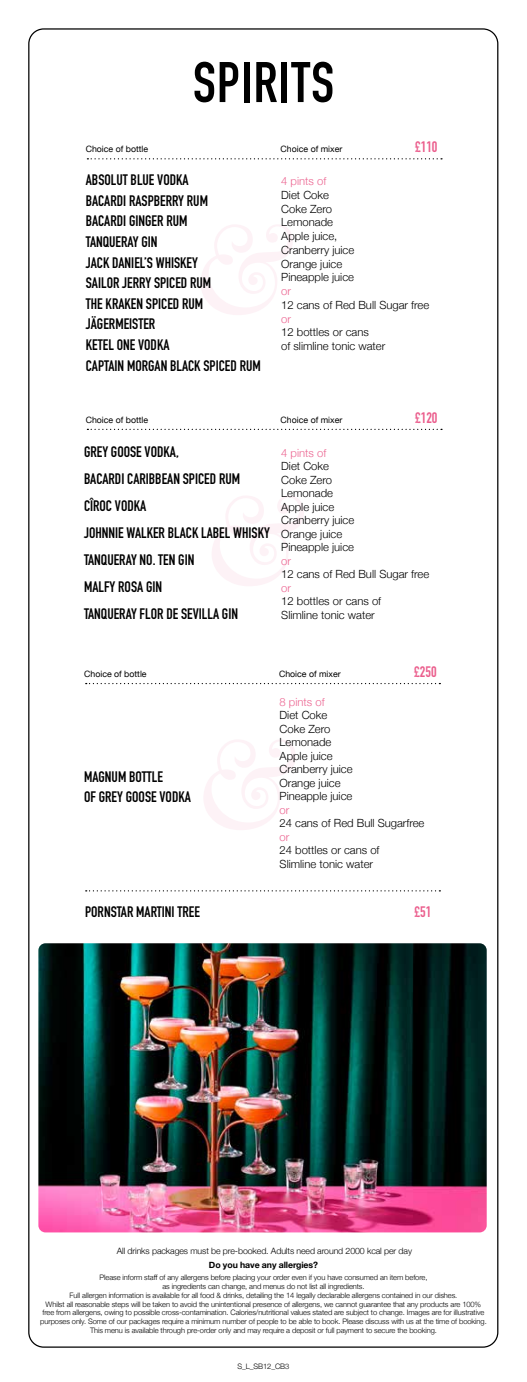
<style>
.page{position:relative;width:527px;height:1382px;background:#fff}
.page>*{position:absolute;margin:0;border:0;box-sizing:border-box;transform-origin:0 0}
.t1{font:700 56.25px "DIN Condensed";letter-spacing:.02em;color:#000}
.t2{font:700 15px/20.6px "DIN Condensed";color:#000}
.t3{font:700 15px "DIN Condensed";color:#eb5e8d}
.t4{font:300 11.25px/13.5px "Helvetica Neue";color:#000}
.t5{font:300 11.25px "Helvetica Neue";color:#ec6591}
.t6{font:8.75px "Helvetica Neue";color:#000}
.t7{font:300 8.75px "Helvetica Neue";letter-spacing:-.01em;color:#000}
.t8{font:700 8.75px "Helvetica Neue";letter-spacing:-.01em;color:#000}
.t9{font:300 7.5px/8.8px "Helvetica Neue";letter-spacing:-.01em;color:#000;text-align:center}
</style>
<div class="page">
<svg style="left:212px;top:496px;width:92px;height:90px"></svg>
<svg style="left:201px;top:225px;width:91px;height:90px"></svg>
<svg style="left:87px;top:158px;width:354px;height:1px"></svg>
<svg style="left:87px;top:429px;width:354px;height:1px"></svg>
<svg style="left:204px;top:740px;width:91px;height:90px"></svg>
<img style="left:38px;top:943px;width:448px;height:289px">
<svg style="left:86px;top:683px;width:354px;height:1px"></svg>
<svg style="left:86px;top:890px;width:354px;height:1px"></svg>
<h1 class="t1" style="left:193px;top:45px;width:142px">SPIRITS</h1>
<p class="t6" style="left:86px;top:143px;width:64px">Choice of bottle</p>
<p class="t6" style="left:280px;top:143px;width:63px">Choice of mixer</p>
<h2 class="t3" style="left:415px;top:137px;width:24px">£110</h2>
<h3 class="t5" style="left:281px;top:172px;width:46px">4 pints of</h3>
<h3 class="t4" style="left:281px;top:187px;width:74px">Diet Coke<br>Coke Zero<br>Lemonade<br>Apple juice,<br>Cranberry juice<br>Orange juice<br>Pineapple juice</h3>
<h3 class="t5" style="left:281px;top:282px;width:11px">or</h3>
<h3 class="t4" style="left:281px;top:297px;width:149px">12 cans of Red Bull Sugar free</h3>
<h3 class="t5" style="left:281px;top:310px;width:11px">or</h3>
<h3 class="t4" style="left:281px;top:325px;width:105px">12 bottles or cans<br>of slimline tonic water</h3>
<h2 class="t2" style="left:86px;top:169px;width:176px">ABSOLUT BLUE VODKA<br>BACARDI RASPBERRY RUM<br>BACARDI GINGER RUM<br>TANQUERAY GIN<br>JACK DANIEL’S WHISKEY<br>SAILOR JERRY SPICED RUM<br>THE KRAKEN SPICED RUM<br>JÄGERMEISTER<br>KETEL ONE VODKA<br>CAPTAIN MORGAN BLACK SPICED RUM</h2>
<p class="t6" style="left:86px;top:414px;width:64px">Choice of bottle</p>
<p class="t6" style="left:280px;top:414px;width:63px">Choice of mixer</p>
<h2 class="t3" style="left:415px;top:408px;width:24px">£120</h2>
<h2 class="t2" style="left:84px;top:438px;width:187px;line-height:27px">GREY GOOSE VODKA,<br>BACARDI CARIBBEAN SPICED RUM<br>CÎROC VODKA<br>JOHNNIE WALKER BLACK LABEL WHISKY<br>TANQUERAY NO. TEN GIN<br>MALFY ROSA GIN<br>TANQUERAY FLOR DE SEVILLA GIN</h2>
<h3 class="t5" style="left:281px;top:444px;width:46px">4 pints of</h3>
<h3 class="t4" style="left:281px;top:459px;width:74px">Diet Coke<br>Coke Zero<br>Lemonade<br>Apple juice<br>Cranberry juice<br>Orange juice<br>Pineapple juice</h3>
<h3 class="t5" style="left:281px;top:552px;width:11px">or</h3>
<h3 class="t4" style="left:281px;top:567px;width:149px">12 cans of Red Bull Sugar free</h3>
<h3 class="t5" style="left:281px;top:579px;width:11px">or</h3>
<h3 class="t4" style="left:281px;top:594px;width:101px">12 bottles or cans of<br>Slimline tonic water</h3>
<p class="t6" style="left:84px;top:668px;width:64px">Choice of bottle</p>
<p class="t6" style="left:279px;top:668px;width:63px">Choice of mixer</p>
<h2 class="t3" style="left:414px;top:662px;width:24px">£250</h2>
<h2 class="t2" style="left:84px;top:766px;width:108px;line-height:20px">MAGNUM BOTTLE<br>OF GREY GOOSE VODKA</h2>
<h3 class="t5" style="left:279px;top:693px;width:46px">8 pints of</h3>
<h3 class="t4" style="left:279px;top:708px;width:74px">Diet Coke<br>Coke Zero<br>Lemonade<br>Apple juice<br>Cranberry juice<br>Orange juice<br>Pineapple juice</h3>
<h3 class="t5" style="left:279px;top:801px;width:11px">or</h3>
<h3 class="t4" style="left:279px;top:816px;width:146px">24 cans of Red Bull Sugarfree</h3>
<h3 class="t5" style="left:279px;top:828px;width:11px">or</h3>
<h3 class="t4" style="left:279px;top:843px;width:101px">24 bottles or cans of<br>Slimline tonic water</h3>
<h2 class="t2" style="left:85px;top:902px;width:116px">PORNSTAR MARTINI TREE</h2>
<h2 class="t3" style="left:414px;top:902px;width:18px">£51</h2>
<p class="t7" style="left:117px;top:1244px;width:296px">All drinks packages must be pre-booked. Adults need around 2000 kcal per day</p>
<p class="t8" style="left:209px;top:1258px;width:110px">Do you have any allergies?</p>
<p class="t9" style="left:40px;top:1273px;width:447px">Please inform staff of any allergens before placing your order even if you have consumed an item before,<br>as ingredients can change, and menus do not list all ingredients.<br>Full allergen information is available for all food &amp; drinks, detailing the 14 legally declarable allergens contained in our dishes.<br>Whilst all reasonable steps will be taken to avoid the unintentional presence of allergens, we cannot guarantee that any products are 100% free from allergens, owing to possible cross-contamination. Calories/nutritional values stated are subject to change. Images are for illustrative purposes only. Some of our packages require a minimum number of people to be able to book. Please discuss with us at the time of booking.<br>This menu is available through pre-order only and may require a deposit or full payment to secure the booking.</p>
<p class="t9" style="left:237px;top:1361px;width:53px">S_L_SB12_CB3</p>
</div>
